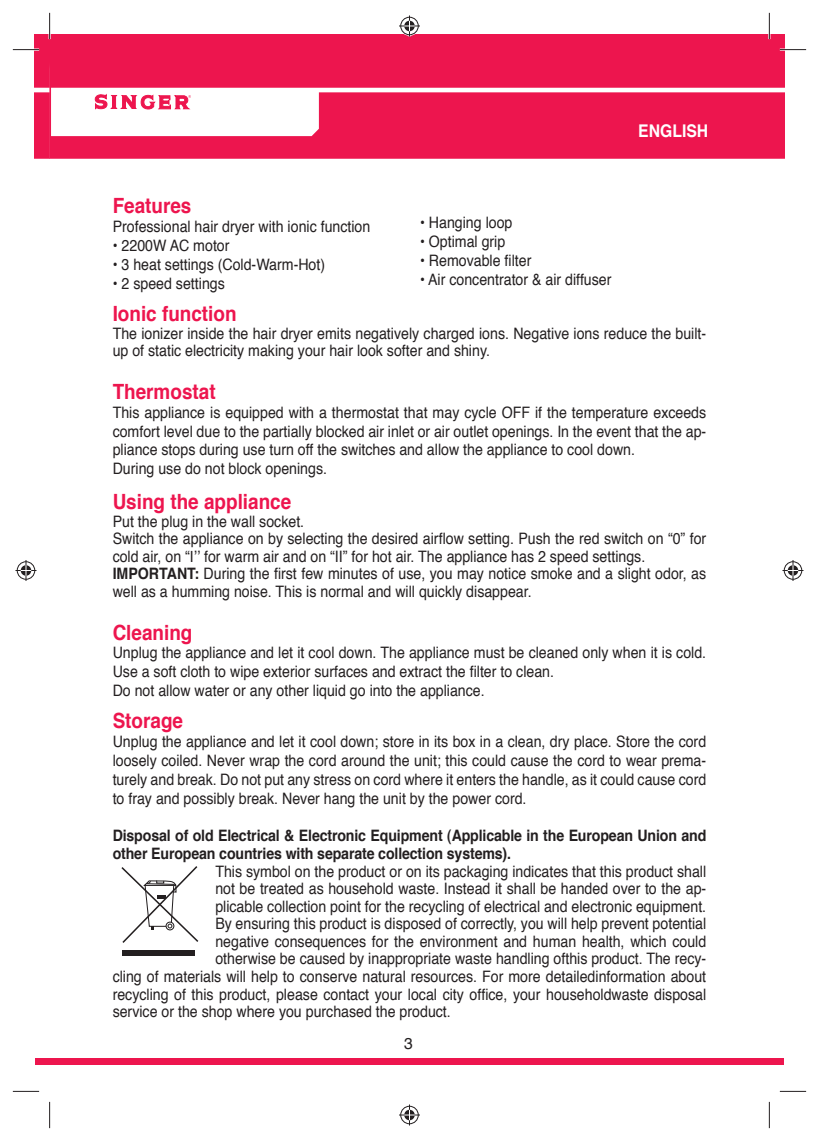
<style>
.page{position:relative;width:819px;height:1141px;background:#fff}
.page>*{position:absolute;margin:0;border:0;box-sizing:border-box;transform-origin:0 0}
.t1{font:700 21px "Helvetica";color:#ed154e;scale:.9 1}
.t2{font:700 17.5px "Helvetica";color:#fff;scale:.9 1}
.t3{font:15.75px/18.9px "Helvetica";color:#231f20;scale:.9 1}
.t4{font:700 15.75px/18.9px "Helvetica";letter-spacing:-.01em;color:#231f20;scale:.9 1}
.t5{font:15.75px "Helvetica";color:#231f20}
.s1{font-weight:700}
</style>
<div class="page">
<div style="left:35px;top:1057px;width:15px;height:7px;background:#ed154e"></div>
<div style="left:50px;top:1057px;width:734px;height:7px;background:#ed154e"></div>
<div style="left:122px;top:950px;width:73px;height:5px;background:#231f20"></div>
<svg style="left:121px;top:866px;width:78px;height:77px"></svg>
<svg style="left:13px;top:1091px;width:26px;height:1px"></svg>
<svg style="left:779px;top:1091px;width:27px;height:1px"></svg>
<svg style="left:49px;top:1102px;width:1px;height:26px"></svg>
<svg style="left:769px;top:1102px;width:1px;height:26px"></svg>
<svg style="left:13px;top:13px;width:793px;height:146px"></svg>
<svg style="left:399px;top:1104px;width:21px;height:21px"></svg>
<svg style="left:15px;top:560px;width:21px;height:21px"></svg>
<svg style="left:782px;top:560px;width:21px;height:21px"></svg>
<h1 class="t1" style="left:113px;top:197px;width:89px">Features</h1>
<p class="t3" style="left:113px;top:218px;width:288px">Professional hair dryer with ionic function</p>
<p class="t3" style="left:113px;top:237px;width:131px">• 2200W AC motor</p>
<p class="t3" style="left:113px;top:256px;width:237px">• 3 heat settings (Cold-Warm-Hot)</p>
<p class="t3" style="left:113px;top:275px;width:126px">• 2 speed settings</p>
<p class="t2" style="left:638px;top:124px;width:79px">ENGLISH</p>
<p class="t3" style="left:420px;top:214px;width:104px">• Hanging loop</p>
<p class="t3" style="left:420px;top:233px;width:96px">• Optimal grip</p>
<p class="t3" style="left:420px;top:252px;width:125px">• Removable filter</p>
<p class="t3" style="left:420px;top:271px;width:214px">• Air concentrator &amp; air diffuser</p>
<h1 class="t1" style="left:113px;top:305px;width:139px">Ionic function</h1>
<p class="t3" style="left:113px;top:325px;width:661px;line-height:17.5px">The ionizer inside the hair dryer emits negatively charged ions. Negative ions reduce the built&shy;up of static electricity making your hair look softer and shiny.</p>
<h1 class="t1" style="left:113px;top:383px;width:116px">Thermostat</h1>
<p class="t3" style="left:113px;top:404px;width:661px">This appliance is equipped with a thermostat that may cycle OFF if the temperature exceeds comfort level due to the partially blocked air inlet or air outlet openings. In the event that the ap&shy;pliance stops during use turn off the switches and allow the appliance to cool down.<br>During use do not block openings.</p>
<h1 class="t1" style="left:113px;top:493px;width:200px">Using the appliance</h1>
<p class="t3" style="left:113px;top:514px;width:661px;line-height:17.5px">Put the plug in the wall socket.<br>Switch the appliance on by selecting the desired airflow setting. Push the red switch on “0” for cold air, on “Ι’’ for warm air and on “II” for hot air. The appliance has 2 speed settings.<br><span class="s1">IMPORTANT:</span> During the first few minutes of use, you may notice smoke and a slight odor, as well as a humming noise. This is normal and will quickly disappear.</p>
<h1 class="t1" style="left:113px;top:623px;width:90px">Cleaning</h1>
<p class="t3" style="left:113px;top:645px;width:661px">Unplug the appliance and let it cool down. The appliance must be cleaned only when it is cold.<br>Use a soft cloth to wipe exterior surfaces and extract the filter to clean.<br>Do not allow water or any other liquid go into the appliance.</p>
<h1 class="t1" style="left:113px;top:712px;width:80px">Storage</h1>
<p class="t3" style="left:113px;top:734px;width:661px;text-align:justify">Unplug the appliance and let it cool down; store in its box in a clean, dry place. Store the cord loosely coiled. Never wrap the cord around the unit; this could cause the cord to wear prema&shy;turely and break. Do not put any stress on cord where it enters the handle, as it could cause cord to fray and possibly break. Never hang the unit by the power cord.</p>
<p class="t4" style="left:113px;top:827px;width:661px">Disposal of old Electrical &amp; Electronic Equipment (Applicable in the European Union and other European countries with separate collection systems).</p>
<p class="t3" style="left:215px;top:863px;width:547px">This symbol on the product or on its packaging indicates that this product shall</p>
<p class="t3" style="left:215px;top:881px;width:547px">not be treated as household waste. Instead it shall be handed over to the ap-</p>
<p class="t3" style="left:215px;top:898px;width:547px">plicable collection point for the recycling of electrical and electronic equipment.</p>
<p class="t3" style="left:215px;top:916px;width:547px">By ensuring this product is disposed of correctly, you will help prevent potential</p>
<p class="t3" style="left:215px;top:933px;width:547px">negative consequences for the environment and human health, which could</p>
<p class="t3" style="left:215px;top:951px;width:547px">otherwise be caused by inappropriate waste handling ofthis product. The recy-</p>
<p class="t3" style="left:113px;top:968px;width:661px">cling of materials will help to conserve natural resources. For more detailedinformation about</p>
<p class="t3" style="left:113px;top:986px;width:661px">recycling of this product, please contact your local city office, your householdwaste disposal</p>
<p class="t3" style="left:113px;top:1003px;width:377px">service or the shop where you purchased the product.</p>
<p class="t5" style="left:404px;top:1037px;width:10px">3</p>
</div>
